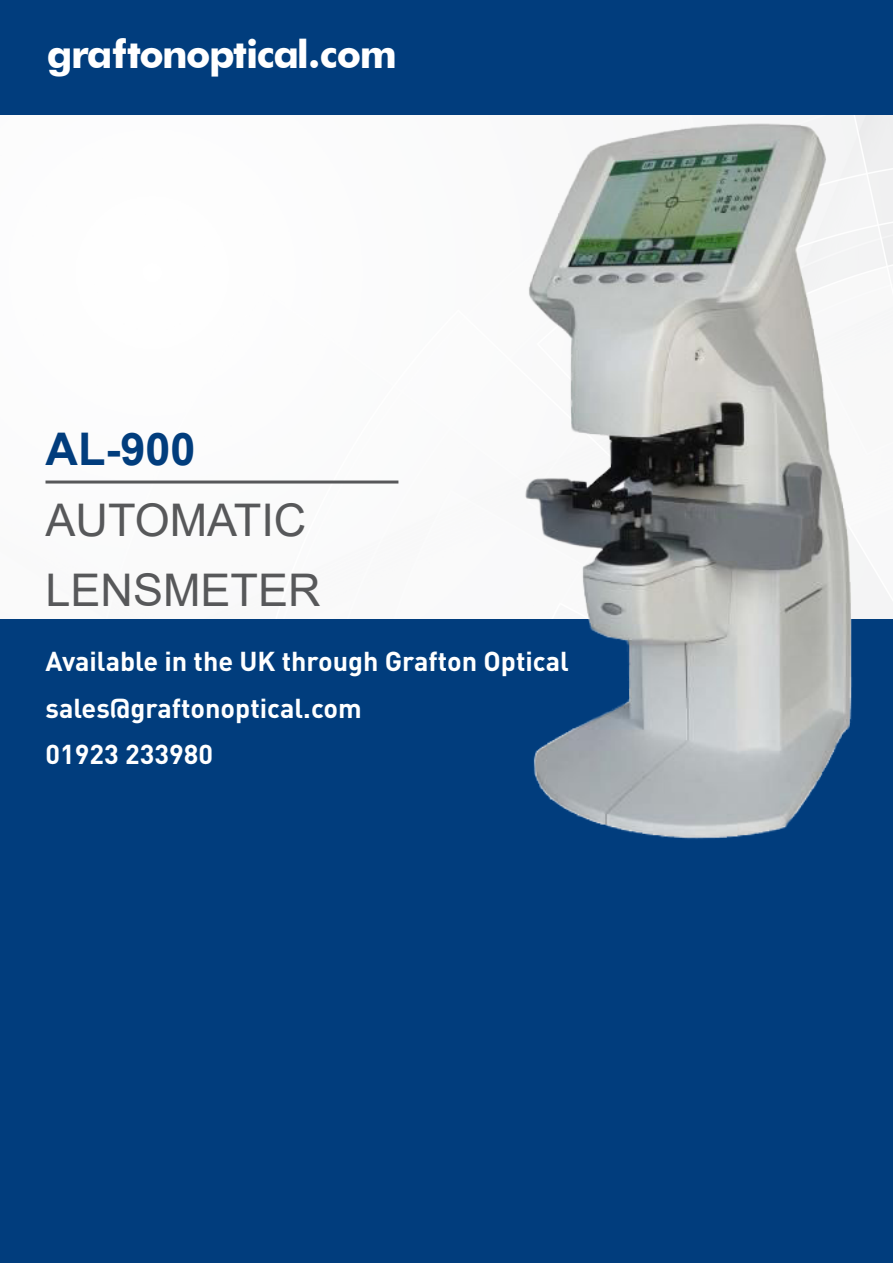
<style>
.page{position:relative;width:893px;height:1263px;background:#fff}
.page>*{position:absolute;margin:0;border:0;box-sizing:border-box;transform-origin:0 0}
.t1{font:45px "Arial";color:#57585a}
.t2{font:700 45px "Arial";color:#013d7d}
.t3{font:700 39.15px "Futura BT";letter-spacing:-.04em;color:#fff}
.t4{font:700 27px "DIN Pro";color:#fff}
</style>
<div class="page">
<div style="left:0;top:619px;width:893px;height:644px;background:#013d7d"></div>
<hr style="left:46px;top:480px;width:352px;height:3px;background:#57585a">
<div style="left:0;top:0;width:893px;height:115px;background:#013d7d"></div>
<img style="left:525px;top:118px;width:368px;height:721px">
<p class="t3" style="left:47px;top:30px;width:351px">graftonoptical.com</p>
<p class="t2" style="left:46px;top:418px;width:152px">AL-900</p>
<p class="t1" style="left:46px;top:489px;width:262px">AUTOMATIC</p>
<p class="t1" style="left:46px;top:559px;width:277px">LENSMETER</p>
<p class="t4" style="left:46px;top:643px;width:525px">Available in the UK through Grafton Optical</p>
<p class="t4" style="left:46px;top:690px;width:318px">sales@graftonoptical.com</p>
<p class="t4" style="left:46px;top:736px;width:169px">01923 233980</p>
</div>
